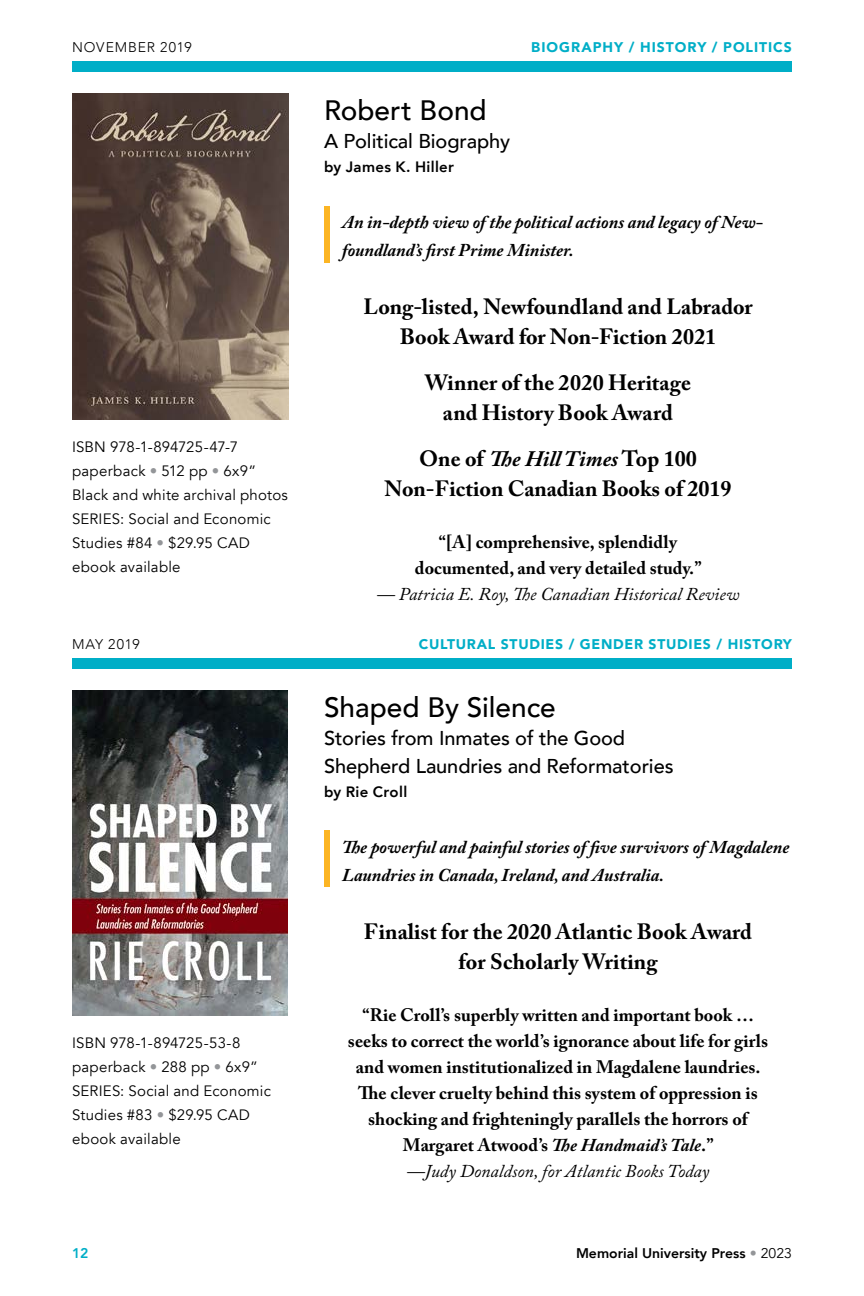
<style>
.page{position:relative;width:864px;height:1296px;background:#fff}
.page>*{position:absolute;margin:0;border:0;box-sizing:border-box;transform-origin:0 0}
.t1{font:500 28px "Avenir";color:#000}
.t2{font:700 22px/30px "Adobe Caslon Pro";letter-spacing:.005em;color:#000;text-align:center}
.t3{font:500 20px/28px "Avenir";letter-spacing:-.005em;color:#000}
.t4{font:700 18px/26px "Adobe Caslon Pro";letter-spacing:.005em;color:#000;text-align:center}
.t5{font:italic 700 18px/28px "Adobe Caslon Pro";color:#000}
.t6{font:italic 18px "Adobe Caslon Pro";letter-spacing:.005em;color:#000}
.t7{font:15px/24px "Avenir";letter-spacing:.015em;color:#000}
.t8{font:800 15px "Avenir";letter-spacing:.02em;color:#000}
.t9{font:900 14px "Avenir";letter-spacing:.05em;color:#00aec7}
.t10{font:800 14px "Avenir";color:#000}
.t11{font:900 14px "Avenir";letter-spacing:.07em;color:#00aec7}
.t12{font:300 14px "Avenir";letter-spacing:.055em;color:#000}
.t13{font:800 14px "Avenir";color:#00aec7}
.s1{color:#939598}
.s2{font-style:italic}
.s3{font-weight:400;font-style:italic}
.s4{font-weight:400}
</style>
<div class="page">
<div style="left:72px;top:62px;width:720px;height:10px;background:#00aec7"></div>
<img style="left:72px;top:690px;width:216px;height:326px">
<div style="left:324px;top:830px;width:6px;height:57px;background:#fcb524"></div>
<img style="left:72px;top:94px;width:216px;height:325px">
<div style="left:72px;top:659px;width:720px;height:10px;background:#00aec7"></div>
<div style="left:324px;top:206px;width:6px;height:57px;background:#fcb524"></div>
<p class="t12" style="left:72px;top:39px;width:121px">NOVEMBER 2019</p>
<p class="t11" style="left:531px;top:35px;width:262px">BIOGRAPHY / HISTORY / POLITICS</p>
<p class="t7" style="left:72px;top:435px;width:218px">ISBN 978-1-894725-47-7 paperback <span class="s1">•</span> 512 pp <span class="s1">•</span> 6x9”<br>Black and white archival photos<br>SERIES: Social and Economic<br>Studies #84 <span class="s1">•</span> $29.95 CAD ebook available</p>
<h1 class="t1" style="left:324px;top:86px;width:164px">Robert Bond</h1>
<p class="t3" style="left:324px;top:126px;width:188px">A Political Biography</p>
<p class="t8" style="left:324px;top:155px;width:132px">by James K. Hiller</p>
<p class="t5" style="left:342px;top:208px;width:423px">An in-depth view of the political actions and legacy of New&shy;foundland’s first Prime Minister.</p>
<p class="t2" style="left:363px;top:292px;width:391px">Long-listed, Newfoundland and Labrador<br>Book Award for Non-Fiction 2021</p>
<p class="t2" style="left:425px;top:368px;width:268px">Winner of the 2020 Heritage and History Book Award</p>
<p class="t2" style="left:384px;top:444px;width:349px">One of <span class="s2">The Hill Times</span> Top 100<br>Non-Fiction Canadian Books of 2019</p>
<p class="t4" style="left:415px;top:529px;width:288px">“[A] comprehensive, splendidly documented, and very detailed study.”</p>
<p class="t6" style="left:377px;top:583px;width:364px">— Patricia E. Roy, The Canadian Historical Review</p>
<p class="t12" style="left:72px;top:636px;width:69px">MAY 2019</p>
<p class="t9" style="left:419px;top:632px;width:375px">CULTURAL STUDIES / GENDER STUDIES / HISTORY</p>
<p class="t7" style="left:72px;top:1031px;width:200px">ISBN 978-1-894725-53-8 paperback <span class="s1">•</span> 288 pp <span class="s1">•</span> 6x9”<br>SERIES: Social and Economic<br>Studies #83 <span class="s1">•</span> $29.95 CAD ebook available</p>
<h1 class="t1" style="left:324px;top:683px;width:233px">Shaped By Silence</h1>
<p class="t3" style="left:324px;top:723px;width:351px">Stories from Inmates of the Good<br>Shepherd Laundries and Reformatories</p>
<p class="t8" style="left:324px;top:780px;width:85px">by Rie Croll</p>
<p class="t5" style="left:342px;top:833px;width:449px">The powerful and painful stories of five survivors of Magdalene<br>Laundries in Canada, Ireland, and Australia.</p>
<p class="t2" style="left:364px;top:916px;width:390px">Finalist for the 2020 Atlantic Book Award for Scholarly Writing</p>
<p class="t4" style="left:348px;top:1002px;width:422px">“Rie Croll’s superbly written and important book … seeks to correct the world’s ignorance about life for girls and women institutionalized in Magdalene laundries.<br>The clever cruelty behind this system of oppression is shocking and frighteningly parallels the horrors of Margaret Atwood’s <span class="s2">The Handmaid’s Tale</span>.”<br><span class="s3">—Judy Donaldson, for Atlantic Books Today</span></p>
<p class="t13" style="left:72px;top:1242px;width:18px">12</p>
<p class="t10" style="left:576px;top:1242px;width:217px">Memorial University Press <span class="s1">•</span> <span class="s4">2023</span></p>
</div>
